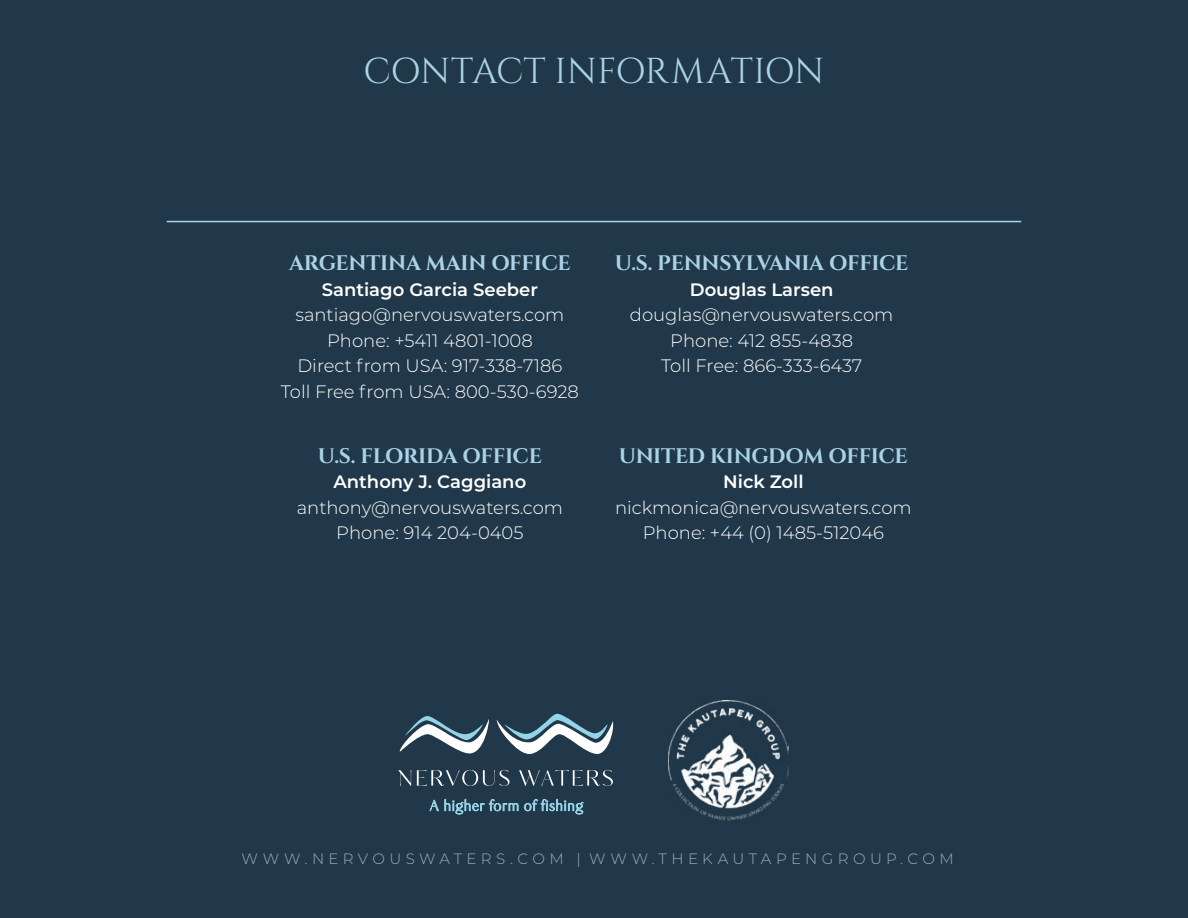
<style>
.page{position:relative;width:1188px;height:918px;background:#203849}
.page>*{position:absolute;margin:0;border:0;box-sizing:border-box;transform-origin:0 0}
.t1{font:36px "Cinzel";letter-spacing:-.01em;color:#aad3e7}
.t2{font:700 21px "Cinzel";letter-spacing:-.015em;color:#aad3e7}
.t3{font:300 18px/25.5px "Montserrat";color:#fff;text-align:center}
.t4{font:600 18px "Montserrat";color:#fff}
.t5{font:300 15px "Montserrat";letter-spacing:.295em;color:#9aadbd}
</style>
<div class="page">
<svg style="left:398px;top:770px;width:13px;height:16px"></svg>
<svg style="left:417px;top:770px;width:93px;height:16px"></svg>
<svg style="left:519px;top:770px;width:94px;height:16px"></svg>
<svg style="left:429px;top:799px;width:155px;height:15px"></svg>
<svg style="left:400px;top:716px;width:89px;height:38px"></svg>
<svg style="left:497px;top:713px;width:116px;height:41px"></svg>
<img style="left:669px;top:701px;width:119px;height:119px">
<hr style="left:167px;top:221px;width:854px;height:1px;background:#aad3e7">
<h1 class="t1" style="left:363px;top:50px;width:463px">CONTACT INFORMATION</h1>
<p class="t2" style="left:289px;top:250px;width:283px">ARGENTINA MAIN OFFICE</p>
<p class="t4" style="left:322px;top:276px;width:218px">Santiago Garcia Seeber</p>
<p class="t3" style="left:281px;top:301px;width:300px">santiago@nervouswaters.com<br>Phone: +5411 4801-1008<br>Direct from USA: 917-338-7186<br>Toll Free from USA: 800-530-6928</p>
<p class="t2" style="left:318px;top:443px;width:226px">U.S. FLORIDA OFFICE</p>
<p class="t4" style="left:334px;top:469px;width:194px">Anthony J. Caggiano</p>
<p class="t3" style="left:297px;top:494px;width:268px">anthony@nervouswaters.com<br>Phone: 914 204-0405</p>
<p class="t2" style="left:615px;top:250px;width:295px">U.S. PENNSYLVANIA OFFICE</p>
<p class="t4" style="left:690px;top:276px;width:145px">Douglas Larsen</p>
<p class="t3" style="left:630px;top:301px;width:265px">douglas@nervouswaters.com<br>Phone: 412 855-4838<br>Toll Free: 866-333-6437</p>
<p class="t2" style="left:619px;top:443px;width:290px">UNITED KINGDOM OFFICE</p>
<p class="t4" style="left:723px;top:469px;width:82px">Nick Zoll</p>
<p class="t3" style="left:615px;top:494px;width:298px">nickmonica@nervouswaters.com<br>Phone: +44 (0) 1485-512046</p>
<p class="t5" style="left:242px;top:848px;width:714px">WWW.NERVOUSWATERS.COM | WWW.THEKAUTAPENGROUP.COM</p>
</div>
